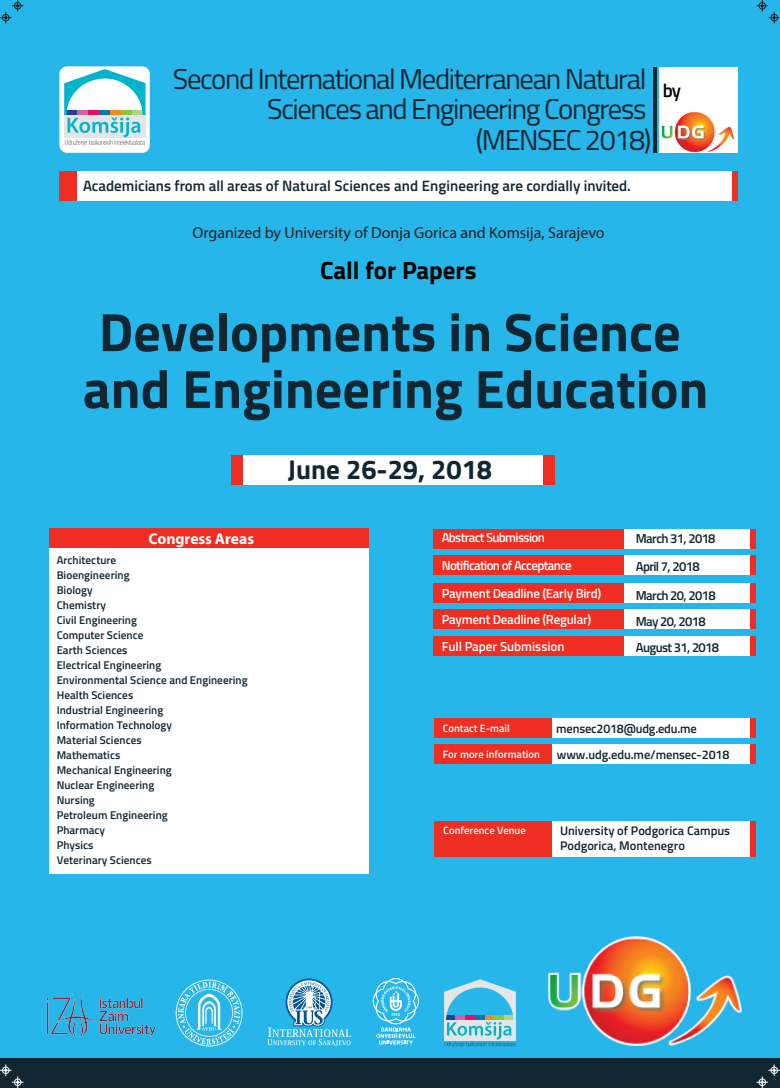
<style>
.page{position:relative;width:780px;height:1088px;background:#26b6ea}
.page>*{position:absolute;margin:0;border:0;box-sizing:border-box;transform-origin:0 0}
.t1{font:700 54.06px/56.9px "Titillium";color:#122632}
.t2{font:28.75px/30.5px "Titillium";letter-spacing:-.05em;color:#122632;text-align:right}
.t3{font:700 27.19px "Titillium";color:#122632}
.t4{font:700 25px "Titillium";color:#040503}
.t5{font:600 18.81px "Titillium";color:#040503}
.t6{font:15.88px "Myriad Pro";color:#231f20}
.t7{font:700 15.62px "Myriad Pro";letter-spacing:-.005em;color:#fff}
.t8{font:600 15px "Titillium";color:#122632}
.t9{font:600 13.06px "Titillium";letter-spacing:-.05em;color:#122632}
.t10{font:600 13.06px "Titillium";letter-spacing:-.02em;color:#fff}
.t11{font:600 13.06px "Titillium";letter-spacing:-.05em;color:#fff}
.t12{font:600 13.06px "Titillium";color:#fff}
.t13{font:600 12.5px/15px "Titillium";color:#122632}
.t14{font:600 11.25px/15px "Titillium";letter-spacing:.005em;color:#122632}
.t15{font:600 10.62px "Titillium";color:#fff}
</style>
<div class="page">
<div style="left:0;top:1058px;width:780px;height:30px;background:#122632"></div>
<svg style="left:0;top:0;width:23px;height:23px"></svg>
<div style="left:2px;top:14px;width:7px;height:7px;border:1px solid #231f20;border-radius:50%"></div>
<svg style="left:756px;top:0;width:24px;height:23px"></svg>
<div style="left:758px;top:2px;width:7px;height:7px;border:1px solid #231f20;border-radius:50%"></div>
<svg style="left:756px;top:1064px;width:24px;height:24px"></svg>
<div style="left:770px;top:1067px;width:7px;height:7px;border:1px solid #fff;border-radius:50%"></div>
<svg style="left:0;top:1064px;width:23px;height:24px"></svg>
<div style="left:14px;top:1079px;width:7px;height:6px;border:1px solid #fff;border-radius:50%"></div>
<div style="left:434px;top:719px;width:321px;height:19px;background:#ee2e22"></div>
<div style="left:552px;top:719px;width:198px;height:19px;background:#fff"></div>
<div style="left:434px;top:745px;width:321px;height:19px;background:#ee2e22"></div>
<div style="left:552px;top:745px;width:198px;height:19px;background:#fff"></div>
<div style="left:434px;top:821px;width:321px;height:36px;background:#ee2e22"></div>
<div style="left:552px;top:821px;width:198px;height:36px;background:#fff"></div>
<div style="left:433px;top:529px;width:322px;height:19px;background:#ee2e22"></div>
<div style="left:624px;top:529px;width:126px;height:19px;background:#fff"></div>
<div style="left:433px;top:555px;width:322px;height:19px;background:#ee2e22"></div>
<div style="left:624px;top:555px;width:126px;height:19px;background:#fff"></div>
<div style="left:433px;top:584px;width:322px;height:19px;background:#ee2e22"></div>
<div style="left:624px;top:584px;width:126px;height:19px;background:#fff"></div>
<div style="left:433px;top:637px;width:322px;height:19px;background:#ee2e22"></div>
<div style="left:624px;top:637px;width:126px;height:19px;background:#fff"></div>
<div style="left:433px;top:609px;width:322px;height:19px;background:#ee2e22"></div>
<div style="left:624px;top:609px;width:126px;height:19px;background:#fff"></div>
<div style="left:71px;top:171px;width:666px;height:30px;background:#fff"></div>
<div style="left:59px;top:171px;width:18px;height:30px;background:#ee2e22"></div>
<div style="left:235px;top:455px;width:320px;height:30px;background:#fff"></div>
<div style="left:231px;top:455px;width:11px;height:30px;background:#ee2e22"></div>
<div style="left:543px;top:455px;width:12px;height:30px;background:#ee2e22"></div>
<div style="left:732px;top:171px;width:5px;height:30px;background:#ee2e22"></div>
<div style="left:50px;top:548px;width:319px;height:326px;background:#fff"></div>
<div style="left:50px;top:528px;width:319px;height:20px;background:#ee2e22"></div>
<svg style="left:267px;top:978px;width:84px;height:68px"></svg>
<img style="left:46px;top:993px;width:110px;height:44px">
<hr style="left:653px;top:67px;width:3px;height:86px;background:#122632">
<div style="left:659px;top:67px;width:78px;height:86px;background:#fff"></div>
<img style="left:661px;top:112px;width:73px;height:41px">
<img style="left:548px;top:936px;width:193px;height:109px">
<svg style="left:176px;top:979px;width:66px;height:67px"></svg>
<svg style="left:372px;top:978px;width:47px;height:66px"></svg>
<svg style="left:444px;top:979px;width:72px;height:68px"></svg>
<div style="left:59px;top:66px;width:91px;height:87px;background:#fff;border-radius:7px"></div>
<svg style="left:64px;top:69px;width:81px;height:77px"></svg>
<h2 class="t2" style="left:173px;top:62px;width:480px">Second International Mediterranean Natural<br>Sciences and Engineering Congress (MENSEC 2018)</h2>
<h3 class="t8" style="left:83px;top:174px;width:549px">Academicians from all areas of Natural Sciences and Engineering are cordially invited.</h3>
<h3 class="t6" style="left:192px;top:223px;width:413px">Organized by University of Donja Gorica and Komsija, Sarajevo</h3>
<h3 class="t4" style="left:320px;top:251px;width:158px">Call for Papers</h3>
<h3 class="t5" style="left:662px;top:77px;width:20px">by</h3>
<h1 class="t1" style="left:83px;top:301px;width:626px">Developments in Science and Engineering Education</h1>
<h3 class="t7" style="left:148px;top:528px;width:107px">Congress Areas</h3>
<p class="t14" style="left:57px;top:551px;width:192px">Architecture<br>Bioengineering<br>Biology<br>Chemistry<br>Civil Engineering<br>Computer Science<br>Earth Sciences<br>Electrical Engineering<br>Environmental Science and Engineering<br>Health Sciences<br>Industrial Engineering<br>Information Technology<br>Material Sciences<br>Mathematics<br>Mechanical Engineering<br>Nuclear Engineering<br>Nursing<br>Petroleum Engineering<br>Pharmacy<br>Physics<br>Veterinary Sciences</p>
<h3 class="t3" style="left:288px;top:448px;width:206px">June 26-29, 2018</h3>
<p class="t11" style="left:441px;top:528px;width:105px">Abstract Submission</p>
<p class="t9" style="left:635px;top:528px;width:81px">March 31, 2018</p>
<p class="t11" style="left:441px;top:555px;width:132px">Notification of Acceptance</p>
<p class="t9" style="left:635px;top:557px;width:65px">April 7, 2018</p>
<p class="t10" style="left:441px;top:584px;width:161px">Payment Deadline (Early Bird)</p>
<p class="t9" style="left:635px;top:586px;width:81px">March 20, 2018</p>
<p class="t10" style="left:441px;top:609px;width:151px">Payment Deadline (Regular)</p>
<p class="t9" style="left:635px;top:611px;width:71px">May 20, 2018</p>
<p class="t12" style="left:441px;top:636px;width:124px">Full Paper Submission</p>
<p class="t9" style="left:635px;top:637px;width:85px">August 31, 2018</p>
<p class="t15" style="left:442px;top:720px;width:69px">Contact E-mail</p>
<p class="t13" style="left:556px;top:720px;width:142px">mensec2018@udg.edu.me</p>
<p class="t15" style="left:442px;top:746px;width:99px">For more information</p>
<p class="t13" style="left:557px;top:746px;width:174px">www.udg.edu.me/mensec-2018</p>
<p class="t15" style="left:443px;top:822px;width:84px">Conference Venue</p>
<p class="t13" style="left:560px;top:822px;width:171px">University of Podgorica Campus<br>Podgorica, Montenegro</p>
</div>
